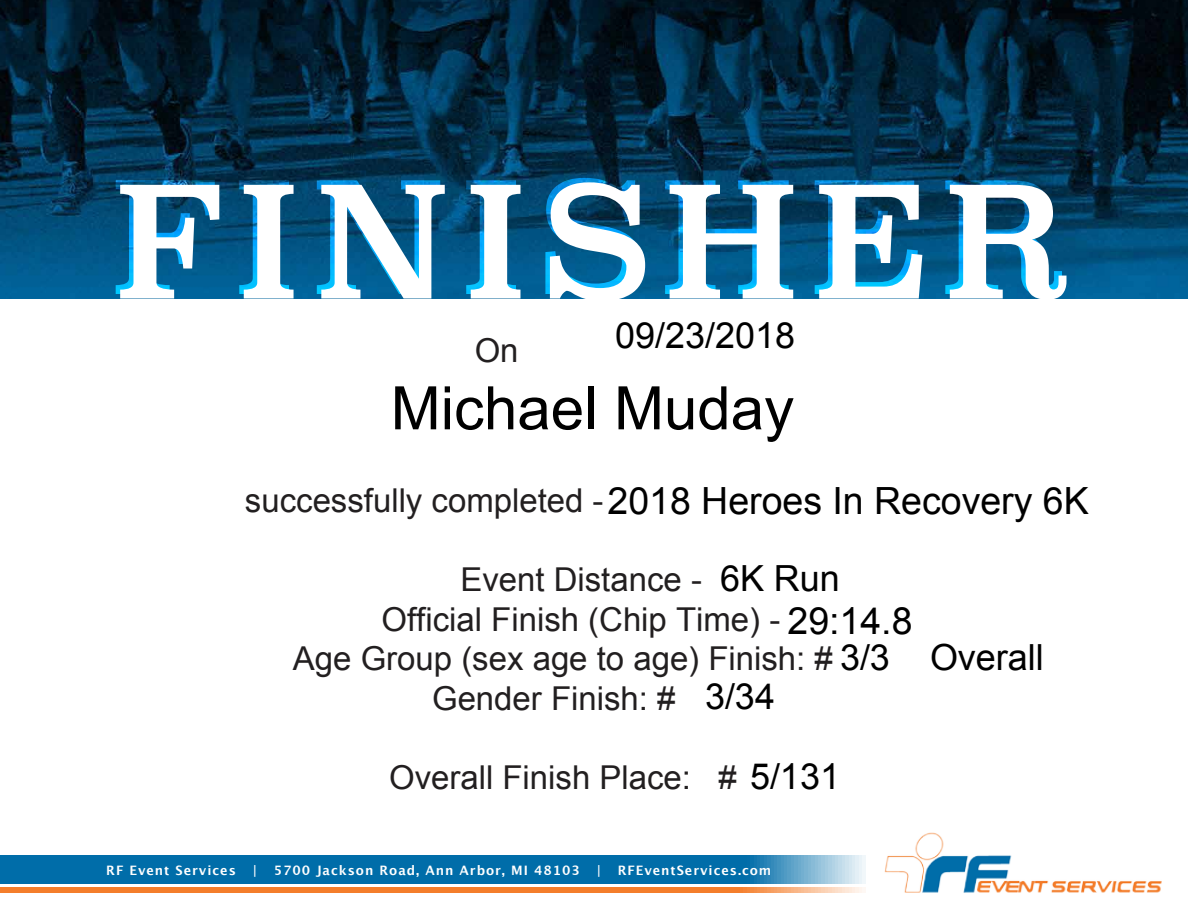
<style>
.page{position:relative;width:1188px;height:918px;background:#fff}
.page>*{position:absolute;margin:0;border:0;box-sizing:border-box;transform-origin:0 0}
.t1{font:153px "Superclarendon";letter-spacing:.1em;color:#fff}
.t2{font:60px "Arial";color:#000}
.t3{font:37.5px "Arial";color:#000}
.t4{font:36px "Arial";color:#000}
.t5{font:32.85px "Arial";color:#221f20}
.t6{font:700 13.05px "Lucida Grande";letter-spacing:.075em;color:#fff}
.s1{font-size:36px;color:#000}
</style>
<div class="page">
<img style="left:0;top:0;width:1188px;height:298px">
<img style="left:884px;top:832px;width:278px;height:61px">
<svg style="left:0;top:856px;width:865px;height:27px;background:#1076ae"></svg>
<svg style="left:0;top:887px;width:865px;height:5px;background:#f48739"></svg>
<h1 class="t1" style="left:110px;top:135px;width:957px">FINISHER</h1>
<p class="t5" style="left:475px;top:328px;width:45px">On</p>
<p class="t4" style="left:615px;top:315px;width:182px">09/23/2018</p>
<h2 class="t2" style="left:391px;top:375px;width:405px">Michael Muday</h2>
<p class="t3" style="left:608px;top:480px;width:483px">2018 Heroes In Recovery 6K</p>
<p class="t5" style="left:245px;top:479px;width:360px">successfully completed -</p>
<p class="t4" style="left:720px;top:558px;width:121px">6K Run</p>
<p class="t5" style="left:460px;top:558px;width:243px">Event Distance -</p>
<p class="t5" style="left:382px;top:598px;width:400px">Official Finish (Chip Time) -</p>
<p class="t5" style="left:293px;top:637px;width:599px">Age Group (sex age to age) Finish: # <span class="s1">3/3</span></p>
<p class="t5" style="left:432px;top:677px;width:245px">Gender Finish: #</p>
<p class="t3" style="left:788px;top:600px;width:127px">29:14.8</p>
<p class="t4" style="left:705px;top:677px;width:72px">3/34</p>
<p class="t5" style="left:389px;top:756px;width:452px">Overall Finish Place: # <span class="s1">5/131</span></p>
<p class="t4" style="left:930px;top:638px;width:115px">Overall</p>
<p class="t6" style="left:106px;top:860px;width:131px">RF Event Services</p>
<p class="t6" style="left:252px;top:860px;width:6px">|</p>
<p class="t6" style="left:274px;top:860px;width:308px">5700 Jackson Road, Ann Arbor, MI 48103</p>
<p class="t6" style="left:596px;top:860px;width:6px">|</p>
<p class="t6" style="left:618px;top:860px;width:155px">RFEventServices.com</p>
</div>
